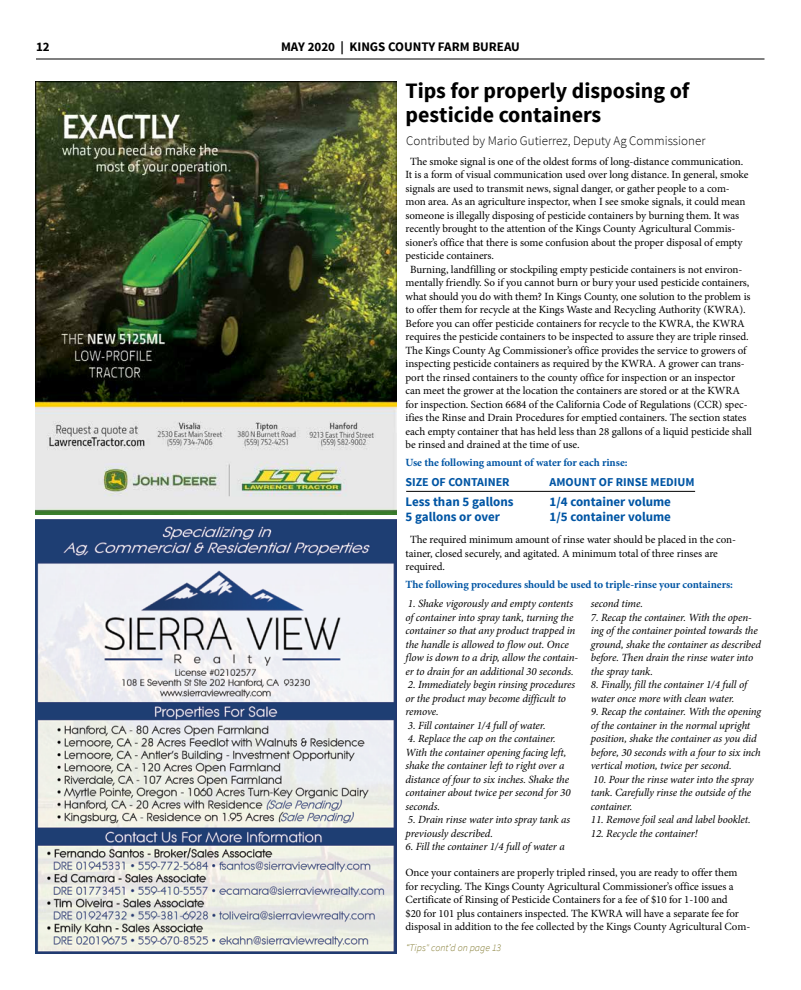
<style>
.page{position:relative;width:801px;height:990px;background:#fff}
.page>*{position:absolute;margin:0;border:0;box-sizing:border-box;transform-origin:0 0}
.t1{font:700 22px/24px "Source Sans Pro";color:#000}
.t2{font:700 13px "Source Sans Pro";color:#0055a4}
.t3{font:300 13px "Source Sans Pro";color:#000}
.t4{font:700 13px "Source Sans Pro";color:#000}
.t5{font:700 12px "Source Sans Pro";color:#0055a4}
.t6{font:11px/13.5px "Minion Pro";letter-spacing:-.005em;color:#000}
.t7{font:italic 11px/13.5px "Minion Pro";letter-spacing:-.015em;color:#000}
.t8{font:700 11px "Minion Pro";letter-spacing:-.005em;color:#0055a4}
.t9{font:italic 300 10px "Source Sans Pro";color:#827a30}
</style>
<div class="page">
<hr style="left:36px;top:59px;width:728px;height:1px;background:#000">
<img style="left:35px;top:519px;width:362px;height:435px">
<img style="left:35px;top:81px;width:361px;height:433px">
<hr style="left:406px;top:491px;width:289px;height:1px;background:#000">
<p class="t4" style="left:36px;top:38px;width:15px">12</p>
<p class="t4" style="left:281px;top:38px;width:240px">MAY 2020 | KINGS COUNTY FARM BUREAU</p>
<h1 class="t1" style="left:406px;top:80px;width:285px">Tips for properly disposing of pesticide containers</h1>
<p class="t3" style="left:406px;top:133px;width:301px">Contributed by Mario Gutierrez, Deputy Ag Commissioner</p>
<p class="t6" style="left:410px;top:155px;width:335px">The smoke signal is one of the oldest forms of long-distance communication.</p>
<p class="t6" style="left:406px;top:168px;width:344px">It is a form of visual communication used over long distance. In general, smoke</p>
<p class="t6" style="left:406px;top:181px;width:326px">signals are used to transmit news, signal danger, or gather people to a com-</p>
<p class="t6" style="left:406px;top:195px;width:342px">mon area. As an agriculture inspector, when I see smoke signals, it could mean</p>
<p class="t6" style="left:406px;top:208px;width:335px">someone is illegally disposing of pesticide containers by burning them. It was</p>
<p class="t6" style="left:406px;top:222px;width:332px">recently brought to the attention of the Kings County Agricultural Commis-</p>
<p class="t6" style="left:406px;top:235px;width:339px">sioner’s office that there is some confusion about the proper disposal of empty</p>
<p class="t6" style="left:406px;top:249px;width:90px">pesticide containers.</p>
<p class="t6" style="left:410px;top:262px;width:334px">Burning, landfilling or stockpiling empty pesticide containers is not environ-</p>
<p class="t6" style="left:406px;top:276px;width:345px">mentally friendly. So if you cannot burn or bury your used pesticide containers,</p>
<p class="t6" style="left:406px;top:289px;width:347px">what should you do with them? In Kings County, one solution to the problem is</p>
<p class="t6" style="left:406px;top:303px;width:342px">to offer them for recycle at the Kings Waste and Recycling Authority (KWRA).</p>
<p class="t6" style="left:406px;top:316px;width:341px">Before you can offer pesticide containers for recycle to the KWRA, the KWRA</p>
<p class="t6" style="left:406px;top:330px;width:345px">requires the pesticide containers to be inspected to assure they are triple rinsed.</p>
<p class="t6" style="left:406px;top:343px;width:343px">The Kings County Ag Commissioner’s office provides the service to growers of</p>
<p class="t6" style="left:406px;top:357px;width:341px">inspecting pesticide containers as required by the KWRA. A grower can trans-</p>
<p class="t6" style="left:406px;top:370px;width:331px">port the rinsed containers to the county office for inspection or an inspector</p>
<p class="t6" style="left:406px;top:384px;width:336px">can meet the grower at the location the containers are stored or at the KWRA</p>
<p class="t6" style="left:406px;top:397px;width:344px">for inspection. Section 6684 of the California Code of Regulations (CCR) spec-</p>
<p class="t6" style="left:406px;top:411px;width:343px">ifies the Rinse and Drain Procedures for emptied containers. The section states</p>
<p class="t6" style="left:406px;top:424px;width:348px">each empty container that has held less than 28 gallons of a liquid pesticide shall</p>
<p class="t6" style="left:406px;top:438px;width:176px">be rinsed and drained at the time of use.</p>
<p class="t8" style="left:406px;top:455px;width:224px">Use the following amount of water for each rinse:</p>
<p class="t5" style="left:406px;top:474px;width:106px">SIZE OF CONTAINER</p>
<p class="t5" style="left:550px;top:474px;width:147px">AMOUNT OF RINSE MEDIUM</p>
<p class="t2" style="left:406px;top:493px;width:110px">Less than 5 gallons</p>
<p class="t2" style="left:550px;top:493px;width:123px">1/4 container volume</p>
<p class="t2" style="left:406px;top:508px;width:96px">5 gallons or over</p>
<p class="t2" style="left:550px;top:508px;width:123px">1/5 container volume</p>
<p class="t6" style="left:406px;top:533px;width:332px;text-indent:4px">The required minimum amount of rinse water should be placed in the con&shy;tainer, closed securely, and agitated. A minimum total of three rinses are required.</p>
<p class="t8" style="left:406px;top:577px;width:329px">The following procedures should be used to triple-rinse your containers:</p>
<p class="t7" style="left:406px;top:597px;width:174px">1. Shake vigorously and empty contents of container into spray tank, turning the container so that any product trapped in the handle is allowed to flow out. Once flow is down to a drip, allow the contain&shy;er to drain for an additional 30 seconds.</p>
<p class="t7" style="left:406px;top:678px;width:171px">2. Immediately begin rinsing procedures or the product may become difficult to remove.</p>
<p class="t7" style="left:408px;top:718px;width:139px">3. Fill container 1/4 full of water.</p>
<p class="t7" style="left:406px;top:732px;width:167px">4. Replace the cap on the container.<br>With the container opening facing left, shake the container left to right over a distance of four to six inches. Shake the container about twice per second for 30 seconds.</p>
<p class="t7" style="left:406px;top:813px;width:166px">5. Drain rinse water into spray tank as previously described.</p>
<p class="t7" style="left:406px;top:840px;width:161px">6. Fill the container 1/4 full of water a</p>
<p class="t7" style="left:591px;top:597px;width:54px">second time.</p>
<p class="t7" style="left:591px;top:610px;width:172px">7. Recap the container. With the open&shy;ing of the container pointed towards the ground, shake the container as described before. Then drain the rinse water into the spray tank.</p>
<p class="t7" style="left:591px;top:678px;width:158px">8. Finally, fill the container 1/4 full of water once more with clean water.</p>
<p class="t7" style="left:591px;top:705px;width:172px">9. Recap the container. With the opening of the container in the normal upright position, shake the container as you did before, 30 seconds with a four to six inch vertical motion, twice per second.</p>
<p class="t7" style="left:591px;top:772px;width:164px">10. Pour the rinse water into the spray tank. Carefully rinse the outside of the container.</p>
<p class="t7" style="left:591px;top:813px;width:161px">11. Remove foil seal and label booklet.</p>
<p class="t7" style="left:591px;top:826px;width:108px">12. Recycle the container!</p>
<p class="t6" style="left:406px;top:866px;width:346px">Once your containers are properly tripled rinsed, you are ready to offer them for recycling. The Kings County Agricultural Commissioner’s office issues a Certificate of Rinsing of Pesticide Containers for a fee of $10 for 1-100 and<br>$20 for 101 plus containers inspected. The KWRA will have a separate fee for disposal in addition to the fee collected by the Kings County Agricultural Com-</p>
<p class="t9" style="left:406px;top:942px;width:97px">“Tips" cont’d on page 13</p>
</div>
